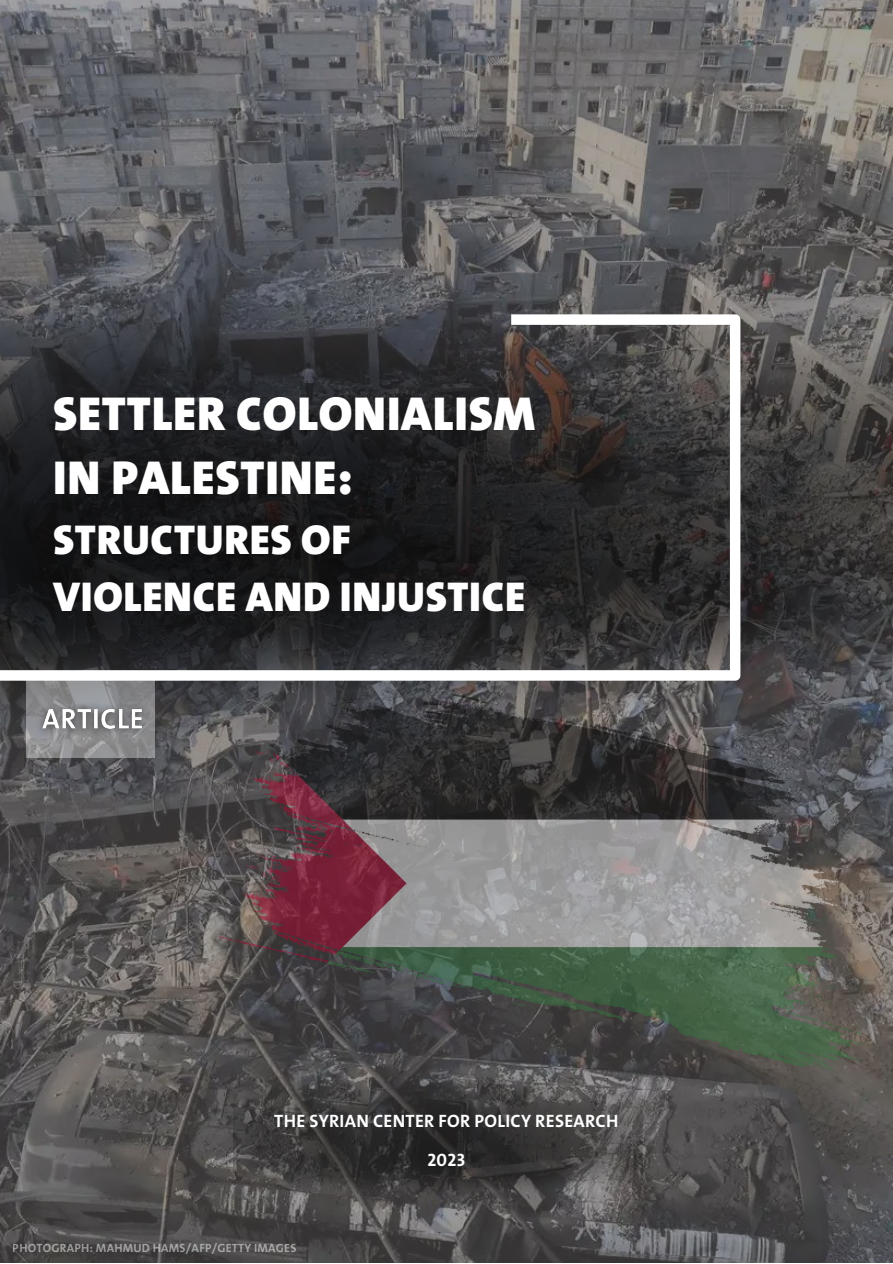
<style>
.page{position:relative;width:893px;height:1264px;background:#fff}
.page>*{position:absolute;margin:0;border:0;box-sizing:border-box;transform-origin:0 0}
.t1{font:900 48px "Bahij The Sans Arabic";letter-spacing:.02em;color:#fff}
.t2{font:900 42px "Bahij The Sans Arabic";letter-spacing:.02em;color:#fff}
.t3{font:700 18px "Bahij The Sans Arabic";letter-spacing:.02em;color:#fff}
.t4{font:700 12px "Bahij The Sans Arabic";letter-spacing:.02em;color:#fff}
</style>
<div class="page">
<img style="left:0;top:0;width:892px;height:1262px">
<img style="left:233px;top:1071px;width:409px;height:126px">
<img style="left:0;top:258px;width:892px;height:480px">
<img style="left:218px;top:694px;width:650px;height:377px">
<svg style="left:0;top:314px;width:740px;height:366px;background:#323233"></svg>
<svg style="left:27px;top:677px;width:128px;height:81px;background:#979899"></svg>
<img style="left:31px;top:697px;width:123px;height:47px">
<p class="t1" style="left:53px;top:385px;width:483px">SETTLER COLONIALISM</p>
<p class="t1" style="left:53px;top:450px;width:301px">IN PALESTINE:</p>
<p class="t2" style="left:53px;top:515px;width:299px">STRUCTURES OF</p>
<p class="t2" style="left:53px;top:572px;width:473px">VIOLENCE AND INJUSTICE</p>
<p class="t3" style="left:274px;top:1110px;width:345px">THE SYRIAN CENTER FOR POLICY RESEARCH</p>
<p class="t3" style="left:427px;top:1149px;width:39px">2023</p>
<p class="t4" style="left:13px;top:1241px;width:285px">PHOTOGRAPH: MAHMUD HAMS/AFP/GETTY IMAGES</p>
</div>
